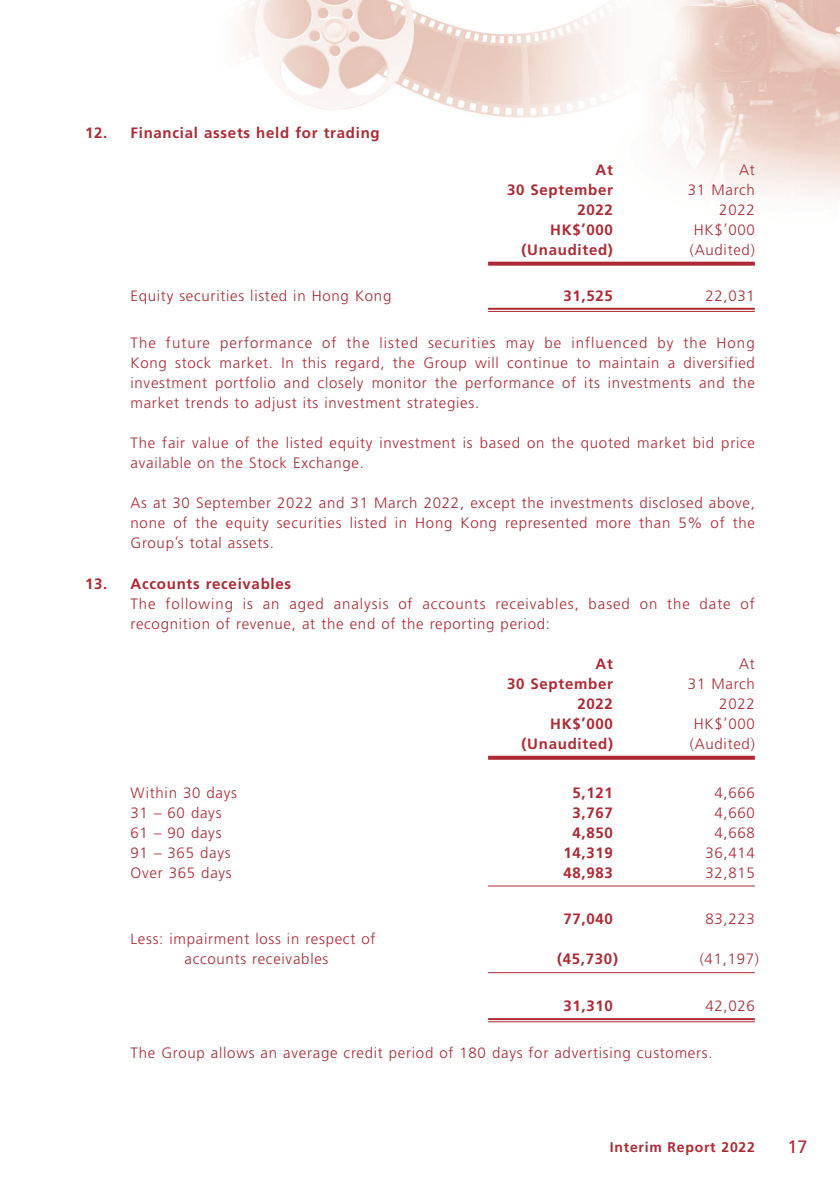
<style>
.page{position:relative;width:840px;height:1191px;background:#fff}
.page>*{position:absolute;margin:0;border:0;box-sizing:border-box;transform-origin:0 0}
.t1{font:18px "Frutiger LT Std";color:#ae2933}
.t2{font:300 15px/20px "Frutiger LT Std";letter-spacing:.05em;color:#ae2933;text-align:right}
.t3{font:700 15px/20px "Frutiger LT Std";letter-spacing:.05em;color:#ae2933;text-align:right}
.t4{font:700 14px "Frutiger LT Std";letter-spacing:.055em;color:#ae2933}
</style>
<div class="page">
<img style="left:242px;top:0;width:597px;height:1023px">
<svg style="left:488px;top:262px;width:141px;height:4px"></svg>
<svg style="left:629px;top:262px;width:125px;height:4px"></svg>
<hr style="left:488px;top:308px;width:141px;height:2px;background:#ae2933">
<hr style="left:488px;top:311px;width:141px;height:1px;background:#ae2933">
<hr style="left:629px;top:308px;width:125px;height:2px;background:#ae2933">
<hr style="left:629px;top:311px;width:125px;height:1px;background:#ae2933">
<svg style="left:488px;top:755px;width:141px;height:4px"></svg>
<svg style="left:629px;top:755px;width:125px;height:4px"></svg>
<hr style="left:488px;top:885px;width:141px;height:1px;background:#ae2933">
<hr style="left:629px;top:885px;width:125px;height:1px;background:#ae2933">
<hr style="left:488px;top:972px;width:141px;height:1px;background:#ae2933">
<hr style="left:629px;top:972px;width:125px;height:1px;background:#ae2933">
<hr style="left:488px;top:1018px;width:141px;height:2px;background:#ae2933">
<hr style="left:488px;top:1021px;width:141px;height:1px;background:#ae2933">
<hr style="left:629px;top:1018px;width:125px;height:2px;background:#ae2933">
<hr style="left:629px;top:1021px;width:125px;height:1px;background:#ae2933">
<p class="t3" style="left:85px;top:123px;width:296px">12. Financial assets held for trading</p>
<p class="t3" style="left:506px;top:160px;width:107px">At<br>30 September<br>2022</p>
<p class="t2" style="left:687px;top:160px;width:68px">At<br>31 March<br>2022</p>
<p class="t3" style="left:550px;top:220px;width:64px">HK$’000</p>
<p class="t2" style="left:693px;top:220px;width:63px">HK$’000</p>
<p class="t3" style="left:521px;top:240px;width:93px">(Unaudited)</p>
<p class="t2" style="left:689px;top:240px;width:66px">(Audited)</p>
<p class="t2" style="left:130px;top:286px;width:262px">Equity securities listed in Hong Kong</p>
<p class="t3" style="left:563px;top:286px;width:51px">31,525</p>
<p class="t2" style="left:705px;top:286px;width:51px">22,031</p>
<p class="t2" style="left:130px;top:333px;width:625px;text-align:justify">The future performance of the listed securities may be influenced by the Hong Kong stock market. In this regard, the Group will continue to maintain a diversified investment portfolio and closely monitor the performance of its investments and the market trends to adjust its investment strategies.</p>
<p class="t2" style="left:130px;top:433px;width:625px;text-align:left">The fair value of the listed equity investment is based on the quoted market bid price available on the Stock Exchange.</p>
<p class="t2" style="left:130px;top:492px;width:625px;text-align:justify">As at 30 September 2022 and 31 March 2022, except the investments disclosed above, none of the equity securities listed in Hong Kong represented more than 5% of the Group’s total assets.</p>
<p class="t3" style="left:85px;top:574px;width:207px">13. Accounts receivables</p>
<p class="t2" style="left:130px;top:594px;width:625px;text-align:left">The following is an aged analysis of accounts receivables, based on the date of recognition of revenue, at the end of the reporting period:</p>
<p class="t3" style="left:506px;top:654px;width:107px">At<br>30 September<br>2022</p>
<p class="t2" style="left:687px;top:654px;width:68px">At<br>31 March<br>2022</p>
<p class="t3" style="left:550px;top:714px;width:64px">HK$’000</p>
<p class="t2" style="left:693px;top:714px;width:63px">HK$’000</p>
<p class="t3" style="left:521px;top:734px;width:93px">(Unaudited)</p>
<p class="t2" style="left:689px;top:734px;width:66px">(Audited)</p>
<p class="t2" style="left:130px;top:782px;width:108px">Within 30 days</p>
<p class="t3" style="left:572px;top:782px;width:42px">5,121</p>
<p class="t2" style="left:714px;top:782px;width:42px">4,666</p>
<p class="t2" style="left:130px;top:802px;width:92px">31 – 60 days</p>
<p class="t3" style="left:572px;top:802px;width:42px">3,767</p>
<p class="t2" style="left:714px;top:802px;width:42px">4,660</p>
<p class="t2" style="left:130px;top:822px;width:92px">61 – 90 days</p>
<p class="t3" style="left:572px;top:822px;width:42px">4,850</p>
<p class="t2" style="left:714px;top:822px;width:42px">4,668</p>
<p class="t2" style="left:130px;top:842px;width:101px">91 – 365 days</p>
<p class="t3" style="left:563px;top:842px;width:51px">14,319</p>
<p class="t2" style="left:705px;top:842px;width:51px">36,414</p>
<p class="t2" style="left:130px;top:862px;width:103px">Over 365 days</p>
<p class="t3" style="left:563px;top:862px;width:51px">48,983</p>
<p class="t2" style="left:705px;top:862px;width:51px">32,815</p>
<p class="t3" style="left:563px;top:909px;width:51px">77,040</p>
<p class="t2" style="left:705px;top:909px;width:51px">83,223</p>
<p class="t2" style="left:130px;top:929px;width:246px;text-align:center">Less: impairment loss in respect of accounts receivables</p>
<p class="t3" style="left:556px;top:949px;width:62px">(45,730)</p>
<p class="t2" style="left:699px;top:949px;width:61px">(41,197)</p>
<p class="t3" style="left:563px;top:996px;width:51px">31,310</p>
<p class="t2" style="left:705px;top:996px;width:51px">42,026</p>
<p class="t2" style="left:130px;top:1043px;width:583px">The Group allows an average credit period of 180 days for advertising customers.</p>
<p class="t4" style="left:609px;top:1138px;width:146px">Interim Report 2022</p>
<p class="t1" style="left:787px;top:1136px;width:22px">17</p>
</div>
